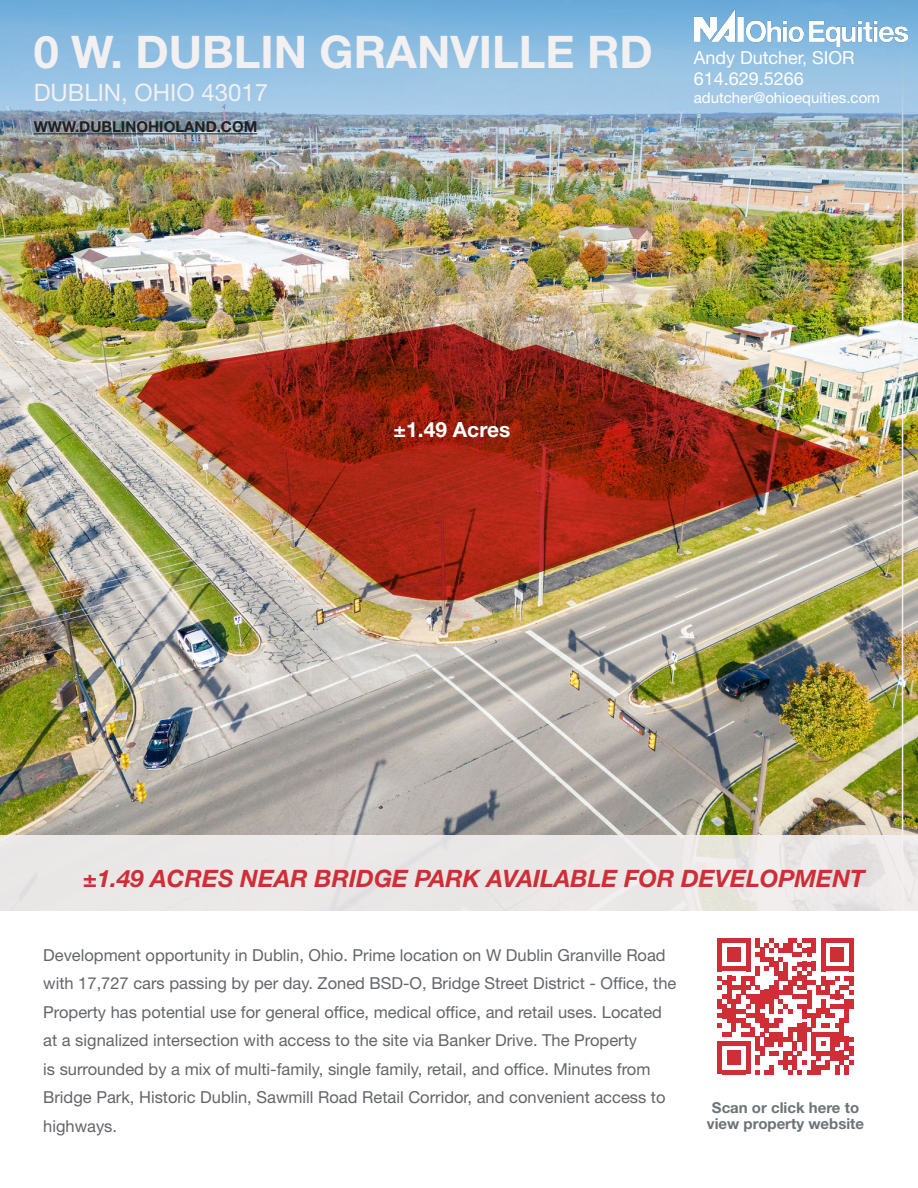
<style>
.page{position:relative;width:918px;height:1188px;background:#fff}
.page>*{position:absolute;margin:0;border:0;box-sizing:border-box;transform-origin:0 0}
.Table_of_Contents_-_Page_Name{font:700 45px "Helvetica Neue LT Std";color:#f3f0f1}
.Table_of_Contents_-_Page_Name-2{font:italic 700 24px "Helvetica Neue LT Std";color:#d02e37}
.Table_of_Contents_-_Page_Name-3{font:24px "Helvetica Neue LT Std";color:#f3f0f1}
.First_Name__Last_Name{font:700 21px "Helvetica Neue LT Std";color:#fff}
.Table_of_Contents_-_Page_Name-4{font:18px "Helvetica Neue LT Std";color:#fff}
.Body_-_Grey_Helvetica{font:16.5px/28.5px "Helvetica Neue LT Std";color:#63656a}
.Table_of_Contents_-_Page_Name-5{font:700 15px/16.5px "Helvetica Neue LT Std";color:#6d7377;text-align:center}
.Table_of_Contents_-_Page_Name-6{font:15px "Helvetica Neue LT Std";color:#fff}
.Table_of_Contents_-_Page_Name-7{font:700 15px "Helvetica Neue LT Std";color:#231f20}
</style>
<div class="page">
<img style="left:0;top:253px;width:918px;height:583px">
<hr style="left:902px;top:52px;width:1px;height:1119px;background:#f3f0f1">
<img style="left:0;top:0;width:918px;height:253px">
<img style="left:694px;top:10px;width:214px;height:37px">
<div style="left:0;top:836px;width:918px;height:75px;background:#ebe7e7"></div>
<hr style="left:34px;top:133px;width:223px;height:1px;background:#231f20">
<div style="left:0;top:911px;width:918px;height:277px;background:#fff"></div>
<svg style="left:718px;top:938px;width:136px;height:136px"></svg>
<img style="left:135px;top:322px;width:727px;height:280px">
<p class="Table_of_Contents_-_Page_Name" style="left:34px;top:24px;width:621px">0 W. DUBLIN GRANVILLE RD</p>
<p class="Table_of_Contents_-_Page_Name-3" style="left:34px;top:78px;width:236px">DUBLIN, OHIO 43017</p>
<p class="Table_of_Contents_-_Page_Name-7" style="left:34px;top:118px;width:225px">WWW.DUBLINOHIOLAND.COM</p>
<p class="Table_of_Contents_-_Page_Name-4" style="left:694px;top:47px;width:162px">Andy Dutcher, SIOR</p>
<p class="Table_of_Contents_-_Page_Name-4" style="left:694px;top:68px;width:112px">614.629.5266</p>
<p class="Table_of_Contents_-_Page_Name-6" style="left:694px;top:89px;width:188px">adutcher@ohioequities.com</p>
<p class="First_Name__Last_Name" style="left:394px;top:417px;width:118px">±1.49 Acres</p>
<p class="Table_of_Contents_-_Page_Name-2" style="left:83px;top:864px;width:784px">±1.49 ACRES NEAR BRIDGE PARK AVAILABLE FOR DEVELOPMENT</p>
<p class="Body_-_Grey_Helvetica" style="left:43px;top:941px;width:635px">Development opportunity in Dublin, Ohio. Prime location on W Dublin Granville Road with 17,727 cars passing by per day. Zoned BSD-O, Bridge Street District - Office, the Property has potential use for general office, medical office, and retail uses. Located at a signalized intersection with access to the site via Banker Drive. The Property<br>is surrounded by a mix of multi-family, single family, retail, and office. Minutes from Bridge Park, Historic Dublin, Sawmill Road Retail Corridor, and convenient access to highways.</p>
<p class="Table_of_Contents_-_Page_Name-5" style="left:707px;top:1099px;width:159px">Scan or click here to view property website</p>
</div>
